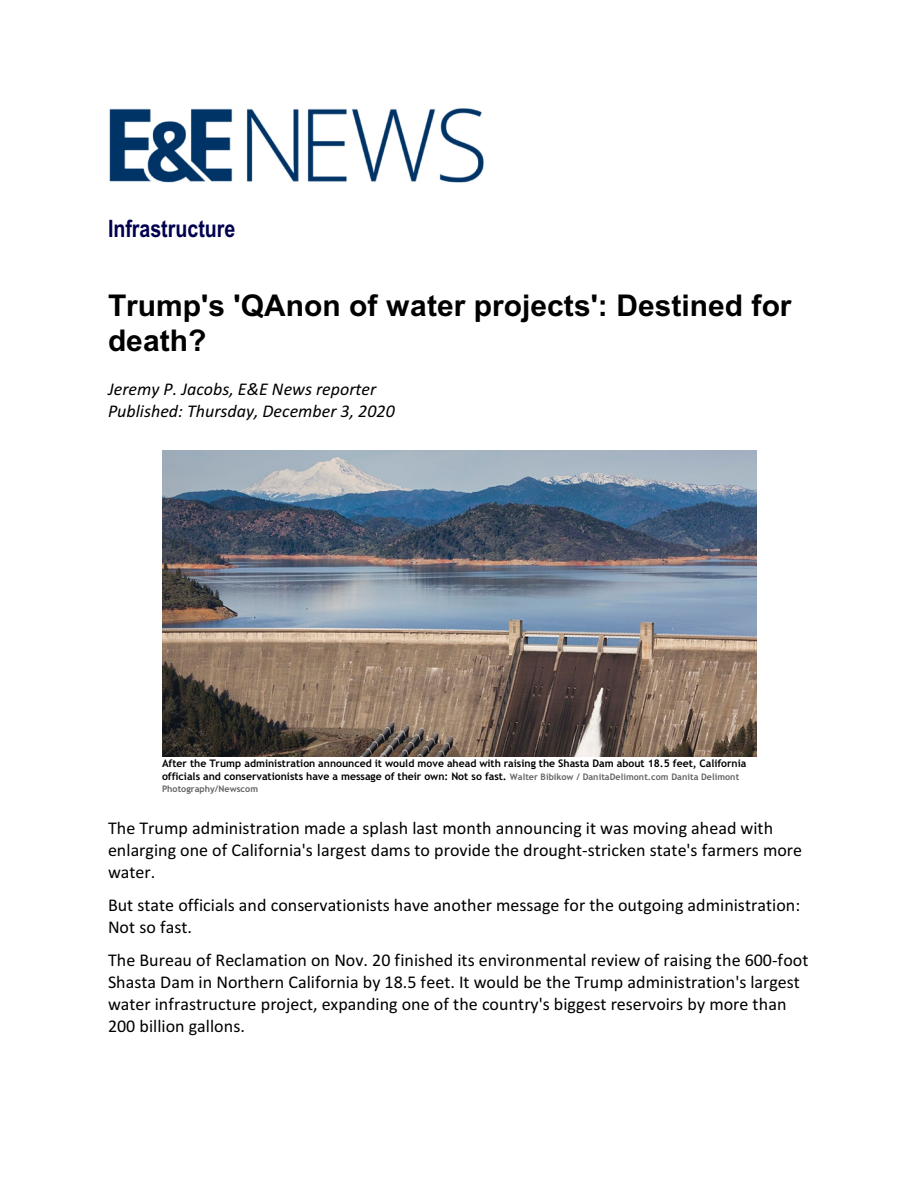
<style>
.page{position:relative;width:918px;height:1188px;background:#fff}
.page>*{position:absolute;margin:0;border:0;box-sizing:border-box;transform-origin:0 0}
.t1{font:700 30px/35.1px "Arial";color:#000}
.t2{font:700 24px "Arial Narrow";color:#00004f}
.t3{font:18px/21.9px "Calibri";color:#000}
.t4{font:italic 18px "Calibri";color:#000}
.t5{font:700 10.5px/12.6px "Trebuchet MS";color:#000}
.t6{font:700 9px "Trebuchet MS";color:#636363}
.s1{font-size:9px;color:#636363}
</style>
<div class="page">
<img style="left:109px;top:108px;width:375px;height:75px">
<img style="left:162px;top:450px;width:594px;height:306px">
<p class="t2" style="left:108px;top:219px;width:129px">Infrastructure</p>
<p class="t1" style="left:108px;top:290px;width:685px">Trump's 'QAnon of water projects': Destined for death?</p>
<p class="t4" style="left:108px;top:381px;width:270px">Jeremy P. Jacobs, E&amp;E News reporter</p>
<p class="t4" style="left:108px;top:403px;width:288px">Published: Thursday, December 3, 2020</p>
<p class="t5" style="left:162px;top:758px;width:586px">After the Trump administration announced it would move ahead with raising the Shasta Dam about 18.5 feet, California officials and conservationists have a message of their own: Not so fast. <span class="s1">Walter Bibikow / DanitaDelimont.com Danita Delimont</span></p>
<p class="t6" style="left:162px;top:785px;width:98px">Photography/Newscom</p>
<p class="t3" style="left:108px;top:819px;width:696px">The Trump administration made a splash last month announcing it was moving ahead with enlarging one of California's largest dams to provide the drought-stricken state's farmers more water.</p>
<p class="t3" style="left:108px;top:896px;width:694px">But state officials and conservationists have another message for the outgoing administration:<br>Not so fast.</p>
<p class="t3" style="left:108px;top:950px;width:702px">The Bureau of Reclamation on Nov. 20 finished its environmental review of raising the 600-foot Shasta Dam in Northern California by 18.5 feet. It would be the Trump administration's largest water infrastructure project, expanding one of the country's biggest reservoirs by more than 200 billion gallons.</p>
</div>
